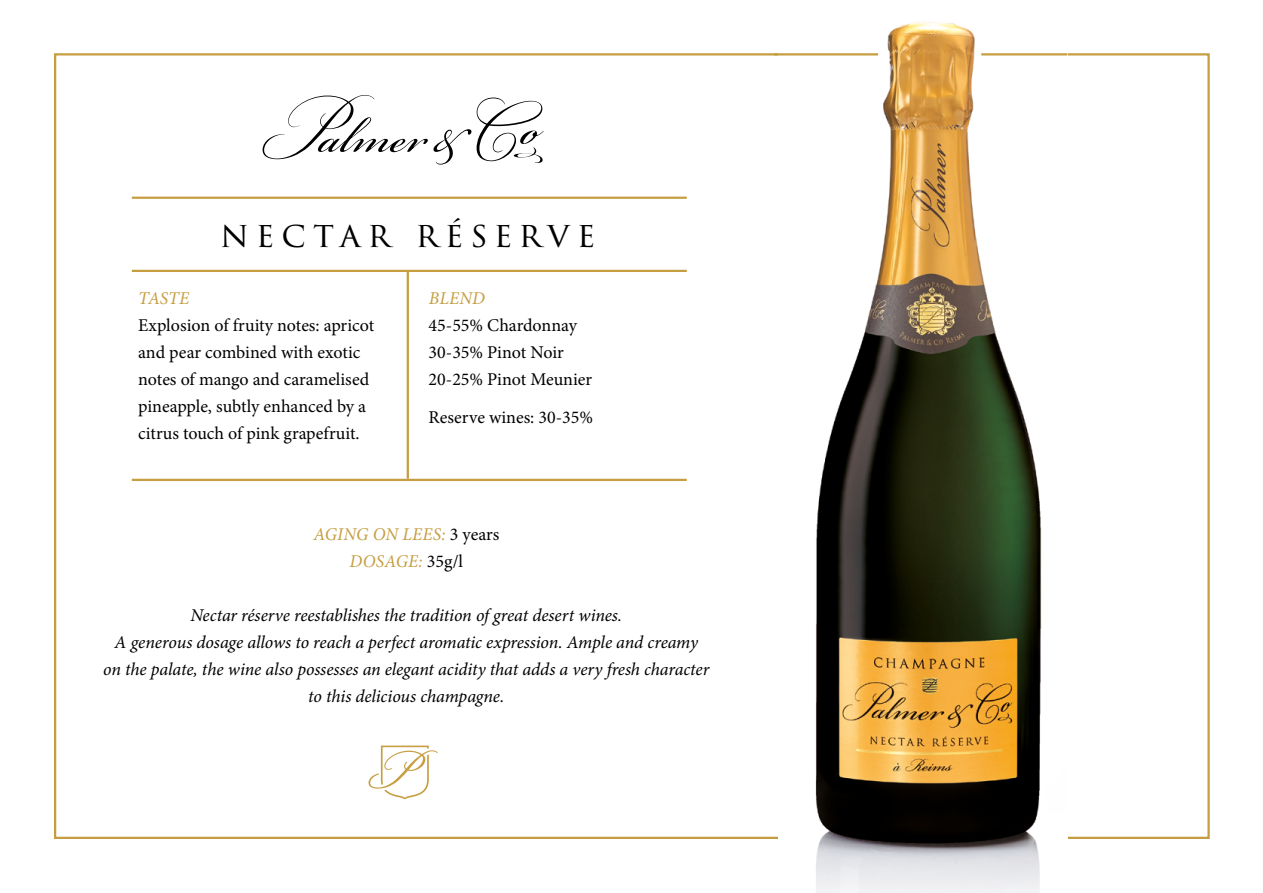
<style>
.page{position:relative;width:1263px;height:893px;background:#fff}
.page>*{position:absolute;margin:0;border:0;box-sizing:border-box;transform-origin:0 0}
.t1{font:34.5px "Trajan Pro 3";letter-spacing:.19em;color:#000}
.t2{font:italic 18px/27px "Minion Pro";letter-spacing:-.01em;color:#000;text-align:center}
.t3{font:18px/27px "Minion Pro";color:#000}
.t4{font:italic 18px/27px "Minion Pro";letter-spacing:.01em;color:#c59e41;text-align:center}
.s1{font-style:normal;color:#000}
</style>
<div class="page">
<svg style="left:369px;top:746px;width:69px;height:53px"></svg>
<hr style="left:132px;top:197px;width:555px;height:2px;background:#c59e41">
<hr style="left:132px;top:270px;width:555px;height:2px;background:#c59e41">
<hr style="left:132px;top:479px;width:555px;height:2px;background:#c59e41">
<hr style="left:407px;top:270px;width:2px;height:209px;background:#c59e41">
<svg style="left:263px;top:95px;width:281px;height:70px"></svg>
<img style="left:815px;top:21px;width:227px;height:872px">
<hr style="left:774px;top:53px;width:104px;height:3px;background:#c59e41">
<hr style="left:981px;top:53px;width:86px;height:3px;background:#c59e41">
<h1 class="t1" style="left:220px;top:210px;width:377px">NECTAR RÉSERVE</h1>
<p class="t4" style="left:138px;top:285px;width:52px">TASTE</p>
<p class="t3" style="left:138px;top:312px;width:238px">Explosion of fruity notes: apricot and pear combined with exotic notes of mango and caramelised pineapple, subtly enhanced by a citrus touch of pink grapefruit.</p>
<p class="t4" style="left:429px;top:285px;width:58px">BLEND</p>
<p class="t3" style="left:429px;top:312px;width:165px">45-55% Chardonnay<br>30-35% Pinot Noir<br>20-25% Pinot Meunier</p>
<p class="t3" style="left:429px;top:404px;width:166px">Reserve wines: 30-35%</p>
<p class="t4" style="left:313px;top:520px;width:187px">AGING ON LEES: <span class="s1">3 years<br></span>DOSAGE: <span class="s1">35g/l</span></p>
<p class="t2" style="left:103px;top:601px;width:608px">Nectar réserve reestablishes the tradition of great desert wines.<br>A generous dosage allows to reach a perfect aromatic expression. Ample and creamy<br>on the palate, the wine also possesses an elegant acidity that adds a very fresh character to this delicious champagne.</p>
</div>
